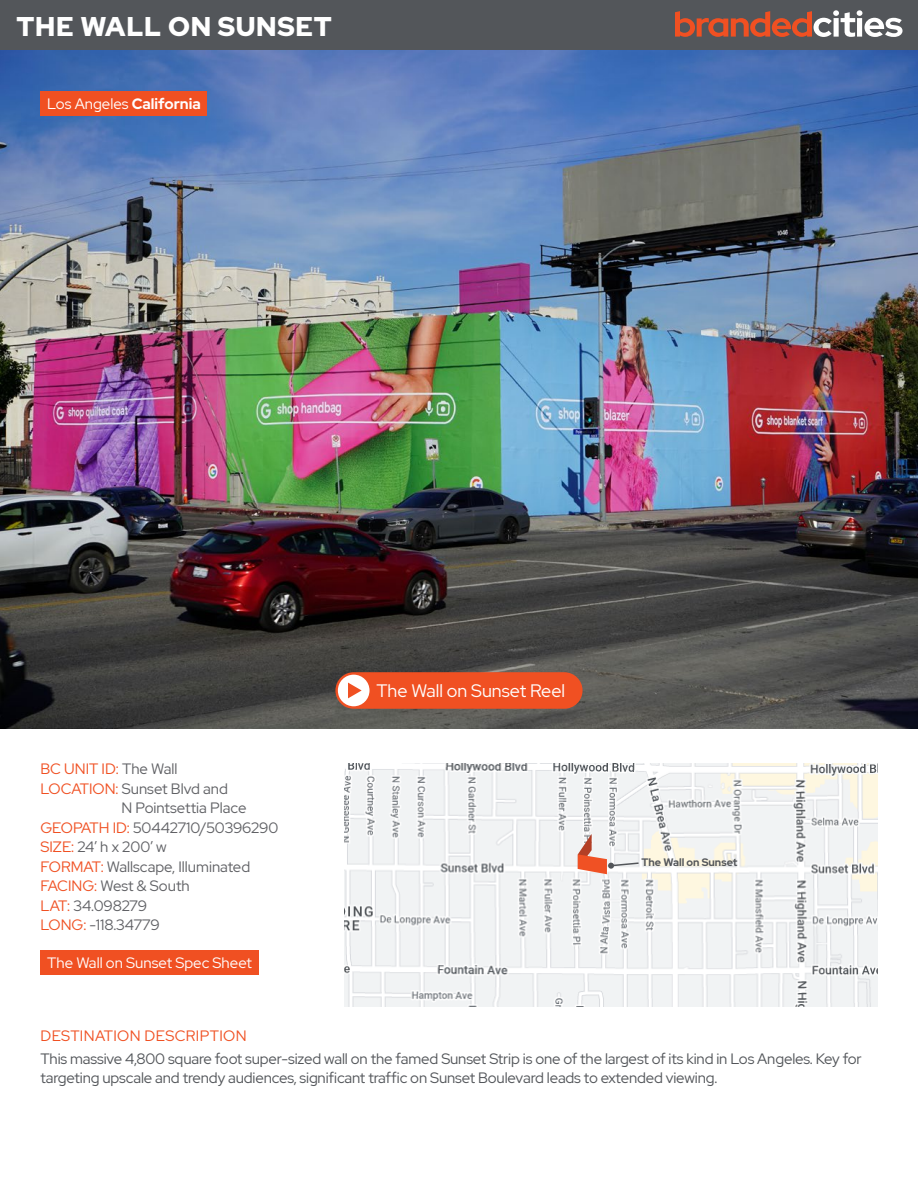
<style>
.page{position:relative;width:918px;height:1188px;background:#fff}
.page>*{position:absolute;margin:0;border:0;box-sizing:border-box;transform-origin:0 0}
.Header_SignName{font:900 27px "Red Hat Display";letter-spacing:.025em;color:#fff}
.t1{font:18px "Red Hat Display";color:#fff}
.t2{font:15px/19.5px "Red Hat Display";letter-spacing:-.01em;color:#53565a}
.t3{font:15px/19.5px "Red Hat Display";color:#606165}
.t4{font:15px "Red Hat Display";color:#fff}
.t5{font:15px "Red Hat Display";letter-spacing:.025em;color:#f05022}
.t6{font:15px "Red Hat Display";color:#f05022}
.t7{font:700 10.8px "Red Hat Display";color:#53565a}
.s1{font-weight:700}
.s2{color:#606165}
.s3{color:#f05022}
</style>
<div class="page">
<div style="left:0;top:0;width:918px;height:51px;background:#53565a"></div>
<svg style="left:675px;top:10px;width:228px;height:27px"></svg>
<img style="left:344px;top:764px;width:534px;height:243px">
<img style="left:0;top:51px;width:918px;height:678px">
<svg style="left:578px;top:834px;width:62px;height:40px"></svg>
<div style="left:40px;top:950px;width:219px;height:24px;background:#f05022"></div>
<div style="left:335px;top:672px;width:248px;height:37px;background:#f05022;border-radius:18px"></div>
<div style="left:338px;top:675px;width:32px;height:31px;background:#fff;border-radius:50%"></div>
<svg style="left:348px;top:683px;width:14px;height:15px"></svg>
<div style="left:40px;top:91px;width:167px;height:24px;background:#f05022"></div>
<p class="Header_SignName" style="left:16px;top:9px;width:317px">THE WALL ON SUNSET</p>
<p class="t4" style="left:47px;top:94px;width:155px">Los Angeles <span class="s1">California</span></p>
<p class="t6" style="left:40px;top:759px;width:139px">BC UNIT ID: <span class="s2">The Wall</span></p>
<p class="t3" style="left:122px;top:778px;width:127px;text-indent:-81px"><span class="s3">LOCATION:</span> Sunset Blvd and<br>N Pointsettia Place</p>
<p class="t3" style="left:40px;top:817px;width:239px"><span class="s3">GEOPATH ID:</span> 50442710/50396290</p>
<p class="t3" style="left:40px;top:837px;width:128px"><span class="s3">SIZE:</span> 24’ h x 200’ w</p>
<p class="t3" style="left:40px;top:856px;width:211px"><span class="s3">FORMAT:</span> Wallscape, Illuminated</p>
<p class="t3" style="left:40px;top:876px;width:151px"><span class="s3">FACING:</span> West &amp; South</p>
<p class="t3" style="left:40px;top:895px;width:108px"><span class="s3">LAT:</span> 34.098279</p>
<p class="t3" style="left:40px;top:915px;width:121px"><span class="s3">LONG:</span> -118.34779</p>
<p class="t4" style="left:47px;top:953px;width:206px">The Wall on Sunset Spec Sheet</p>
<p class="t1" style="left:376px;top:679px;width:190px">The Wall on Sunset Reel</p>
<p class="t7" style="left:641px;top:855px;width:98px">The Wall on Sunset</p>
<p class="t5" style="left:40px;top:1026px;width:208px">DESTINATION DESCRIPTION</p>
<p class="t2" style="left:40px;top:1048px;width:823px">This massive 4,800 square foot super-sized wall on the famed Sunset Strip is one of the largest of its kind in Los Angeles. Key for targeting upscale and trendy audiences, significant traffic on Sunset Boulevard leads to extended viewing.</p>
</div>
